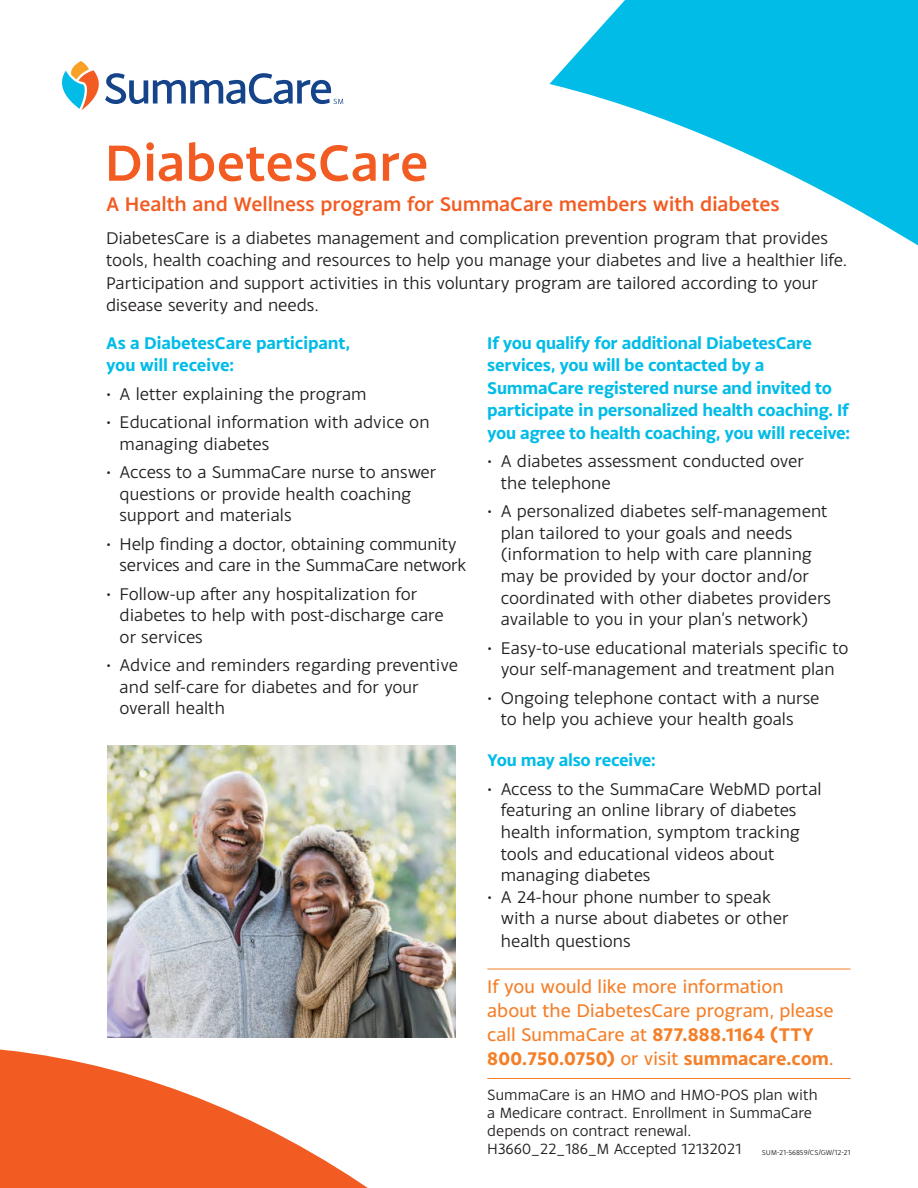
<style>
.page{position:relative;width:918px;height:1188px;background:#fff}
.page>*{position:absolute;margin:0;border:0;box-sizing:border-box;transform-origin:0 0}
.t1{font:500 54px "Monsal Gothic";color:#f25b21}
.t2{font:500 21px "Monsal Gothic";letter-spacing:-.005em;color:#f25b21}
.t3{font:19.5px/24px "Monsal Gothic";letter-spacing:-.005em;color:#f47f28}
.t4{font:18px/21.6px "Monsal Gothic";color:#231f20}
.t5{font:700 18px/22.5px "Monsal Gothic";letter-spacing:-.02em;color:#02bce8}
.t6{font:15.75px/18px "Monsal Gothic";color:#231f20}
.t7{font:7.5px "Monsal Gothic";color:#231f20}
.s1{font-weight:700}
</style>
<div class="page">
<hr style="left:487px;top:969px;width:363px;height:1px;background:#f47f28">
<hr style="left:487px;top:1078px;width:363px;height:1px;background:#f47f28">
<img style="left:107px;top:745px;width:349px;height:293px">
<svg style="left:62px;top:61px;width:37px;height:49px"></svg>
<svg style="left:105px;top:73px;width:238px;height:31px"></svg>
<svg style="left:549px;top:0;width:369px;height:246px;fill:#02bce8"></svg>
<svg style="left:0;top:1049px;width:368px;height:139px;fill:#f25b21"></svg>
<h1 class="t1" style="left:105px;top:129px;width:325px">DiabetesCare</h1>
<p class="t2" style="left:106px;top:191px;width:675px">A Health and Wellness program for SummaCare members with diabetes</p>
<p class="t4" style="left:106px;top:226px;width:743px;line-height:22.5px">DiabetesCare is a diabetes management and complication prevention program that provides tools, health coaching and resources to help you manage your diabetes and live a healthier life.<br>Participation and support activities in this voluntary program are tailored according to your disease severity and needs.</p>
<p class="t5" style="left:106px;top:331px;width:246px">As a DiabetesCare participant, you will receive:</p>
<p class="t4" style="left:106px;top:382px;width:262px">• A letter explaining the program</p>
<p class="t4" style="left:120px;top:411px;width:311px;text-indent:-14px">• Educational information with advice on managing diabetes</p>
<p class="t4" style="left:120px;top:461px;width:318px;text-indent:-14px">• Access to a SummaCare nurse to answer questions or provide health coaching support and materials</p>
<p class="t4" style="left:120px;top:532px;width:348px;text-indent:-14px">• Help finding a doctor, obtaining community services and care in the SummaCare network</p>
<p class="t4" style="left:120px;top:582px;width:326px;text-indent:-14px">• Follow-up after any hospitalization for diabetes to help with post-discharge care or services</p>
<p class="t4" style="left:120px;top:654px;width:340px;text-indent:-14px">• Advice and reminders regarding preventive and self-care for diabetes and for your overall health</p>
<p class="t5" style="left:487px;top:331px;width:365px">If you qualify for additional DiabetesCare services, you will be contacted by a SummaCare registered nurse and invited to participate in personalized health coaching. If you agree to health coaching, you will receive:</p>
<p class="t4" style="left:501px;top:450px;width:305px;text-indent:-14px">• A diabetes assessment conducted over the telephone</p>
<p class="t4" style="left:501px;top:500px;width:332px;text-indent:-14px">• A personalized diabetes self-management plan tailored to your goals and needs (information to help with care planning may be provided by your doctor and/or coordinated with other diabetes providers available to you in your plan’s network)</p>
<p class="t4" style="left:487px;top:636px;width:363px;text-align:center">• Easy-to-use educational materials specific to your self-management and treatment plan</p>
<p class="t4" style="left:501px;top:686px;width:320px;text-indent:-14px">• Ongoing telephone contact with a nurse to help you achieve your health goals</p>
<p class="t5" style="left:487px;top:749px;width:170px">You may also receive:</p>
<p class="t4" style="left:501px;top:777px;width:322px;text-indent:-14px">• Access to the SummaCare WebMD portal featuring an online library of diabetes health information, symptom tracking tools and educational videos about managing diabetes</p>
<p class="t4" style="left:501px;top:885px;width:289px;line-height:22px;text-indent:-14px">• A 24-hour phone number to speak with a nurse about diabetes or other health questions</p>
<p class="t3" style="left:487px;top:974px;width:348px">If you would like more information about the DiabetesCare program, please call SummaCare at <span class="s1">877.888.1164 (TTY 800.750.0750)</span> or visit <span class="s1">summacare.com</span>.</p>
<p class="t6" style="left:487px;top:1086px;width:332px">SummaCare is an HMO and HMO-POS plan with a Medicare contract. Enrollment in SummaCare depends on contract renewal.<br>H3660_22_186_M Accepted 12132021</p>
<p class="t7" style="left:762px;top:1148px;width:90px">SUM-21-56859/CS/GW/12-21</p>
</div>
